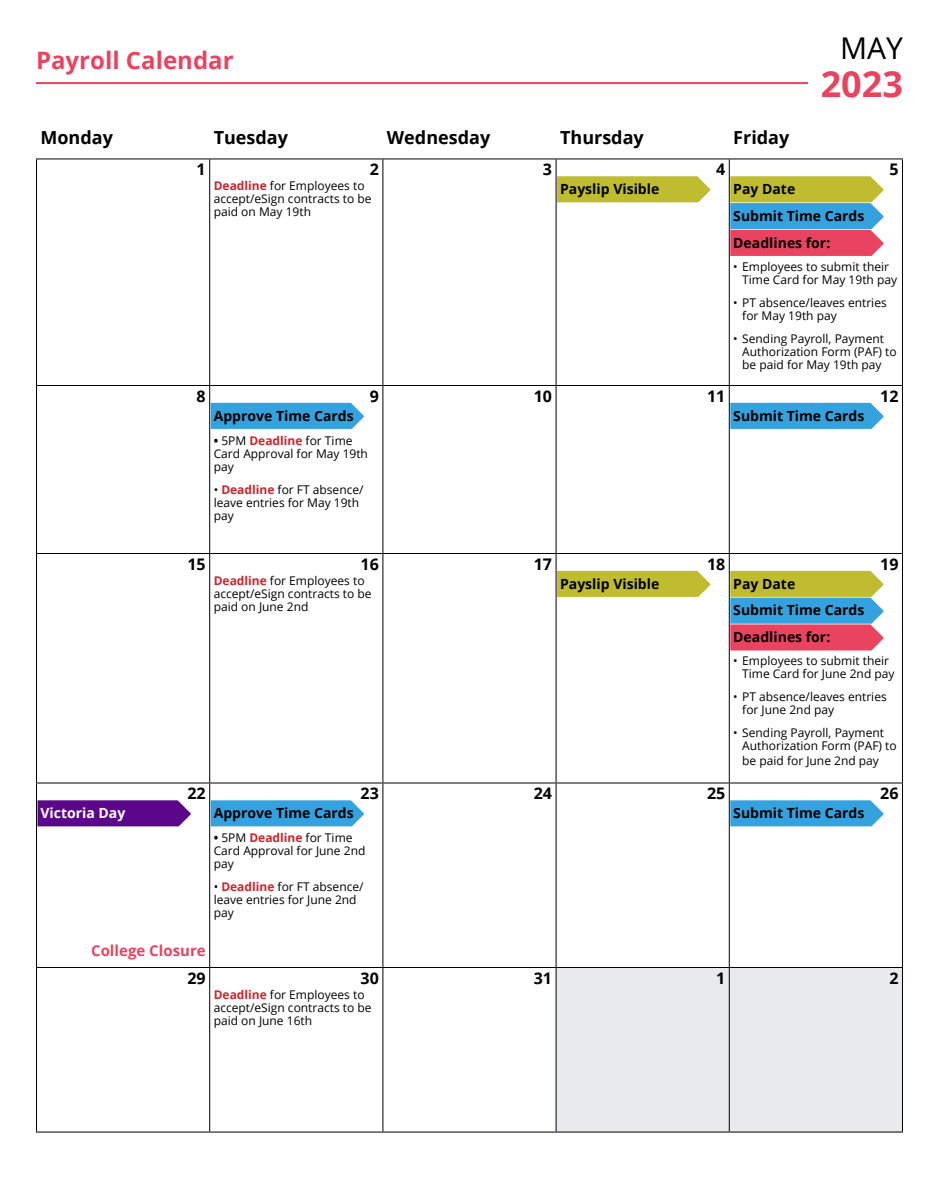
<style>
.page{position:relative;width:939px;height:1200px;background:#fff}
.page>*{position:absolute;margin:0;border:0;box-sizing:border-box;transform-origin:0 0}
.t1{font:700 36px "Open Sans";color:#ea4360}
.p-month{font:30px "Open Sans";color:#000}
.h1-header{font:700 24px "Open Sans";color:#ea4360}
.t2{font:700 18px "Open Sans";color:#000}
.t3{font:700 16px "Open Sans";color:#000}
.t4{font:700 15px "Open Sans";color:#ea4360}
.p-calendar_item{font:700 14px "Open Sans";color:#000}
.p-calendar_item-2{font:700 14px "Open Sans";color:#fff}
.p-content{font:12px/13px "Open Sans";color:#000}
.s1{font-weight:700;color:#d2232a}
.s2{font-weight:700}
</style>
<div class="page">
<hr style="left:36px;top:82px;width:772px;height:2px;background:#ea4360">
<div style="left:556px;top:968px;width:346px;height:164px;background:#e7ebed"></div>
<hr style="left:36px;top:159px;width:1px;height:226px;background:#000">
<hr style="left:209px;top:159px;width:1px;height:226px;background:#000">
<hr style="left:382px;top:159px;width:1px;height:226px;background:#000">
<hr style="left:555px;top:159px;width:1px;height:226px;background:#000">
<hr style="left:728px;top:159px;width:1px;height:226px;background:#000">
<hr style="left:902px;top:159px;width:1px;height:226px;background:#000">
<hr style="left:36px;top:385px;width:174px;height:1px;background:#000">
<hr style="left:36px;top:386px;width:1px;height:167px;background:#000">
<hr style="left:210px;top:385px;width:173px;height:1px;background:#000">
<hr style="left:209px;top:386px;width:1px;height:167px;background:#000">
<hr style="left:383px;top:385px;width:173px;height:1px;background:#000">
<hr style="left:382px;top:386px;width:1px;height:167px;background:#000">
<hr style="left:556px;top:385px;width:173px;height:1px;background:#000">
<hr style="left:555px;top:386px;width:1px;height:167px;background:#000">
<hr style="left:729px;top:385px;width:174px;height:1px;background:#000">
<hr style="left:728px;top:386px;width:1px;height:167px;background:#000">
<hr style="left:902px;top:386px;width:1px;height:167px;background:#000">
<hr style="left:36px;top:553px;width:174px;height:1px;background:#000">
<hr style="left:36px;top:554px;width:1px;height:228px;background:#000">
<hr style="left:210px;top:553px;width:173px;height:1px;background:#000">
<hr style="left:209px;top:554px;width:1px;height:228px;background:#000">
<hr style="left:383px;top:553px;width:173px;height:1px;background:#000">
<hr style="left:382px;top:554px;width:1px;height:228px;background:#000">
<hr style="left:556px;top:553px;width:173px;height:1px;background:#000">
<hr style="left:555px;top:554px;width:1px;height:228px;background:#000">
<hr style="left:729px;top:553px;width:174px;height:1px;background:#000">
<hr style="left:728px;top:554px;width:1px;height:228px;background:#000">
<hr style="left:902px;top:554px;width:1px;height:228px;background:#000">
<hr style="left:36px;top:782px;width:174px;height:2px;background:#000">
<hr style="left:36px;top:784px;width:1px;height:183px;background:#000">
<hr style="left:210px;top:782px;width:173px;height:2px;background:#000">
<hr style="left:209px;top:784px;width:1px;height:183px;background:#000">
<hr style="left:383px;top:782px;width:173px;height:2px;background:#000">
<hr style="left:382px;top:784px;width:1px;height:183px;background:#000">
<hr style="left:556px;top:782px;width:173px;height:2px;background:#000">
<hr style="left:555px;top:784px;width:1px;height:183px;background:#000">
<hr style="left:729px;top:782px;width:174px;height:2px;background:#000">
<hr style="left:728px;top:784px;width:1px;height:183px;background:#000">
<hr style="left:902px;top:784px;width:1px;height:183px;background:#000">
<hr style="left:36px;top:967px;width:174px;height:1px;background:#000">
<hr style="left:36px;top:968px;width:1px;height:164px;background:#000">
<hr style="left:210px;top:967px;width:173px;height:1px;background:#000">
<hr style="left:209px;top:968px;width:1px;height:164px;background:#000">
<hr style="left:383px;top:967px;width:173px;height:1px;background:#000">
<hr style="left:382px;top:968px;width:1px;height:164px;background:#000">
<hr style="left:556px;top:967px;width:173px;height:1px;background:#000">
<hr style="left:555px;top:968px;width:1px;height:164px;background:#000">
<hr style="left:729px;top:967px;width:174px;height:1px;background:#000">
<hr style="left:728px;top:968px;width:1px;height:164px;background:#000">
<hr style="left:902px;top:968px;width:1px;height:164px;background:#000">
<hr style="left:36px;top:1132px;width:174px;height:1px;background:#000">
<hr style="left:210px;top:1132px;width:173px;height:1px;background:#000">
<hr style="left:383px;top:1132px;width:173px;height:1px;background:#000">
<hr style="left:556px;top:1132px;width:173px;height:1px;background:#000">
<hr style="left:729px;top:1132px;width:174px;height:1px;background:#000">
<hr style="left:36px;top:158px;width:174px;height:1px;background:#000101">
<hr style="left:210px;top:158px;width:173px;height:1px;background:#000101">
<hr style="left:383px;top:158px;width:173px;height:1px;background:#000101">
<hr style="left:556px;top:158px;width:173px;height:1px;background:#000101">
<hr style="left:729px;top:158px;width:174px;height:1px;background:#000101">
<svg style="left:557px;top:176px;width:153px;height:26px;background:#c2bf39"></svg>
<svg style="left:730px;top:176px;width:153px;height:80px;background:#a49181"></svg>
<svg style="left:211px;top:403px;width:153px;height:26px;background:#3ca5e0"></svg>
<svg style="left:730px;top:403px;width:153px;height:26px;background:#3ca5e0"></svg>
<svg style="left:557px;top:571px;width:153px;height:26px;background:#c2be38"></svg>
<svg style="left:730px;top:571px;width:153px;height:80px;background:#a49182"></svg>
<svg style="left:38px;top:800px;width:153px;height:26px;background:#641392"></svg>
<svg style="left:211px;top:800px;width:153px;height:26px;background:#3ea6e0"></svg>
<svg style="left:730px;top:800px;width:153px;height:26px;background:#3ea6e0"></svg>
<p class="h1-header" style="left:36px;top:44px;width:199px">Payroll Calendar</p>
<p class="p-month" style="left:840px;top:28px;width:64px">MAY</p>
<p class="t1" style="left:820px;top:58px;width:84px">2023</p>
<p class="t2" style="left:40px;top:124px;width:74px">Monday</p>
<p class="t2" style="left:214px;top:124px;width:76px">Tuesday</p>
<p class="t2" style="left:387px;top:124px;width:105px">Wednesday</p>
<p class="t2" style="left:560px;top:124px;width:85px">Thursday</p>
<p class="t2" style="left:733px;top:124px;width:58px">Friday</p>
<p class="t3" style="left:196px;top:158px;width:11px">1</p>
<p class="t3" style="left:370px;top:158px;width:11px">2</p>
<p class="p-content" style="left:214px;top:179px;width:159px"><span class="s1">Deadline</span> for Employees to accept/eSign contracts to be paid on May 19th</p>
<p class="t3" style="left:543px;top:158px;width:11px">3</p>
<p class="t3" style="left:716px;top:158px;width:11px">4</p>
<p class="p-calendar_item" style="left:560px;top:179px;width:101px">Payslip Visible</p>
<p class="t3" style="left:889px;top:158px;width:11px">5</p>
<p class="p-calendar_item" style="left:733px;top:179px;width:64px">Pay Date</p>
<p class="p-calendar_item" style="left:733px;top:206px;width:133px">Submit Time Cards</p>
<p class="p-calendar_item" style="left:733px;top:233px;width:98px">Deadlines for:</p>
<p class="p-content" style="left:742px;top:259px;width:156px;text-indent:-9px">• Employees to submit their<br>Time Card for May 19th pay</p>
<p class="p-content" style="left:742px;top:295px;width:146px;text-indent:-9px">• PT absence/leaves entries for May 19th pay</p>
<p class="p-content" style="left:742px;top:331px;width:156px;text-indent:-9px">• Sending Payroll, Payment<br>Authorization Form (PAF) to be paid for May 19th pay</p>
<p class="t3" style="left:196px;top:385px;width:11px">8</p>
<p class="t3" style="left:370px;top:385px;width:11px">9</p>
<p class="p-calendar_item" style="left:214px;top:406px;width:141px">Approve Time Cards</p>
<p class="p-content" style="left:214px;top:434px;width:156px"><span class="s2">•</span> 5PM <span class="s1">Deadline</span> for Time<br>Card Approval for May 19th pay</p>
<p class="p-content" style="left:214px;top:483px;width:151px">• <span class="s1">Deadline</span> for FT absence/ leave entries for May 19th pay</p>
<p class="t3" style="left:187px;top:553px;width:20px">15</p>
<p class="t3" style="left:360px;top:553px;width:20px">16</p>
<p class="p-content" style="left:214px;top:574px;width:159px"><span class="s1">Deadline</span> for Employees to accept/eSign contracts to be paid on June 2nd</p>
<p class="p-calendar_item-2" style="left:40px;top:803px;width:86px">Victoria Day</p>
<p class="t3" style="left:187px;top:782px;width:20px">22</p>
<p class="t3" style="left:360px;top:782px;width:20px">23</p>
<p class="p-calendar_item" style="left:214px;top:803px;width:141px">Approve Time Cards</p>
<p class="p-content" style="left:214px;top:831px;width:153px"><span class="s2">•</span> 5PM <span class="s1">Deadline</span> for Time<br>Card Approval for June 2nd pay</p>
<p class="p-content" style="left:214px;top:880px;width:151px">• <span class="s1">Deadline</span> for FT absence/ leave entries for June 2nd pay</p>
<p class="t4" style="left:91px;top:940px;width:116px">College Closure</p>
<p class="t3" style="left:187px;top:967px;width:20px">29</p>
<p class="t3" style="left:360px;top:967px;width:20px">30</p>
<p class="p-content" style="left:214px;top:988px;width:159px"><span class="s1">Deadline</span> for Employees to accept/eSign contracts to be paid on June 16th</p>
<p class="t3" style="left:534px;top:385px;width:20px">10</p>
<p class="t3" style="left:707px;top:385px;width:20px">11</p>
<p class="t3" style="left:880px;top:385px;width:20px">12</p>
<p class="p-calendar_item" style="left:733px;top:406px;width:133px">Submit Time Cards</p>
<p class="t3" style="left:534px;top:553px;width:20px">17</p>
<p class="t3" style="left:707px;top:553px;width:20px">18</p>
<p class="p-calendar_item" style="left:560px;top:574px;width:101px">Payslip Visible</p>
<p class="t3" style="left:880px;top:553px;width:20px">19</p>
<p class="p-calendar_item" style="left:733px;top:574px;width:64px">Pay Date</p>
<p class="p-calendar_item" style="left:733px;top:600px;width:133px">Submit Time Cards</p>
<p class="p-calendar_item" style="left:733px;top:627px;width:98px">Deadlines for:</p>
<p class="p-content" style="left:742px;top:654px;width:154px;text-indent:-9px">• Employees to submit their<br>Time Card for June 2nd pay</p>
<p class="p-content" style="left:742px;top:690px;width:146px;text-indent:-9px">• PT absence/leaves entries for June 2nd pay</p>
<p class="p-content" style="left:742px;top:726px;width:156px;text-indent:-9px">• Sending Payroll, Payment<br>Authorization Form (PAF) to</p>
<p class="p-content" style="left:742px;top:753px;width:138px">be paid for June 2nd pay</p>
<p class="t3" style="left:534px;top:782px;width:20px">24</p>
<p class="t3" style="left:707px;top:782px;width:20px">25</p>
<p class="t3" style="left:880px;top:782px;width:20px">26</p>
<p class="p-calendar_item" style="left:733px;top:803px;width:133px">Submit Time Cards</p>
<p class="t3" style="left:534px;top:967px;width:20px">31</p>
<p class="t3" style="left:716px;top:967px;width:11px">1</p>
<p class="t3" style="left:889px;top:967px;width:11px">2</p>
</div>
